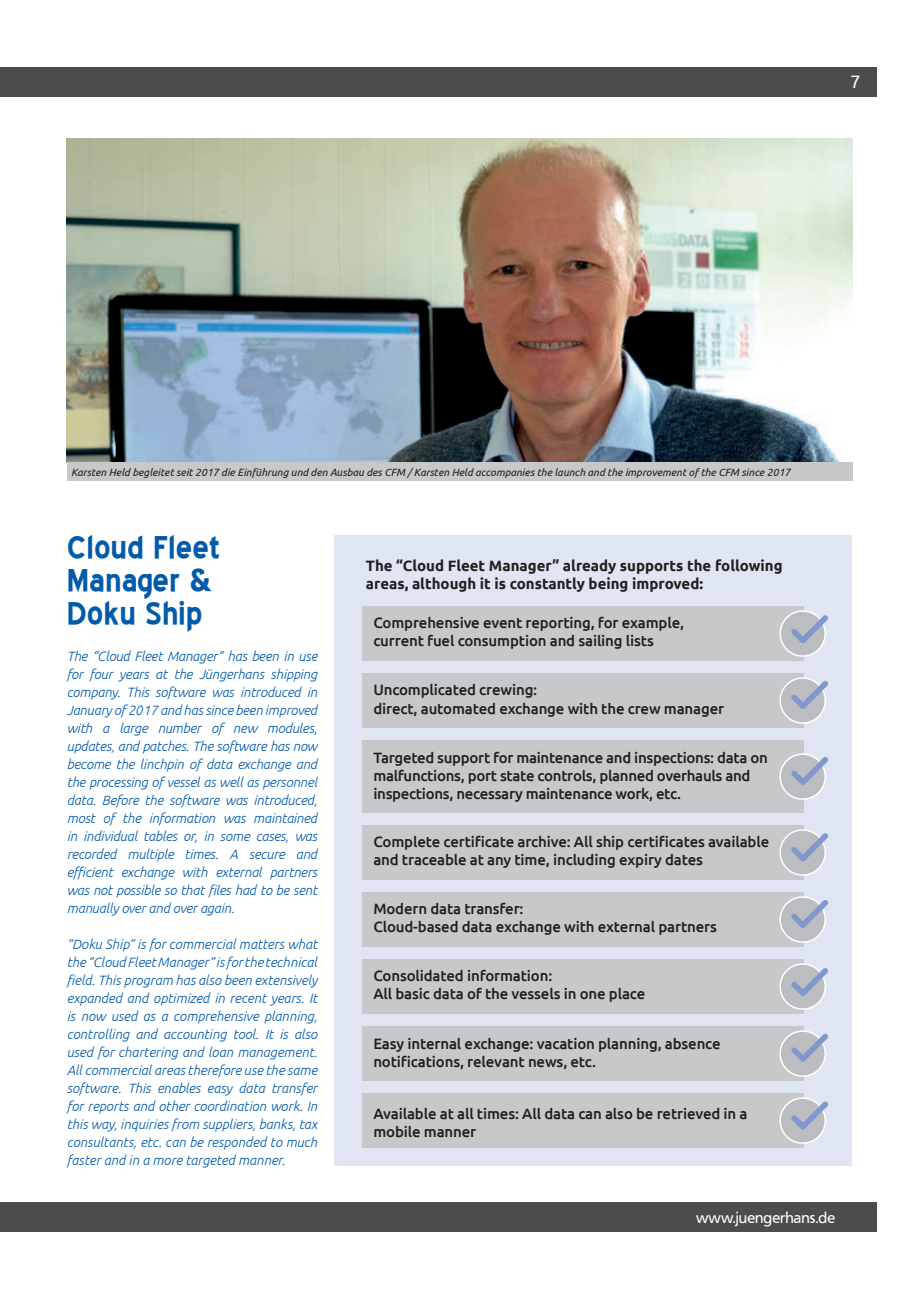
<style>
.page{position:relative;width:919px;height:1289px;background:#fff}
.page>*{position:absolute;margin:0;border:0;box-sizing:border-box;transform-origin:0 0}
.t1{font:700 39px/33px "Blue Highway";color:#015aaa}
.t2{font:18px "Ubuntu";color:#fff}
.t3{font:500 15px/18px "Ubuntu";letter-spacing:-.01em;color:#231f20}
.t4{font:700 15px/18px "Ubuntu";color:#231f20}
.t5{font:15px "Frutiger VR";color:#fff}
.t6{font:italic 300 13.5px/18px "Ubuntu";letter-spacing:-.01em;color:#015aaa;text-align:justify}
.t7{font:italic 10.5px "Ubuntu";color:#231f20}
</style>
<div class="page">
<div style="left:0;top:1202px;width:13px;height:30px;background:#4b4c4d"></div>
<div style="left:13px;top:1202px;width:863px;height:30px;background:#4b4c4d"></div>
<div style="left:334px;top:535px;width:518px;height:630px;background:#e0e5f3"></div>
<div style="left:0;top:67px;width:13px;height:30px;background:#4b4c4d"></div>
<div style="left:13px;top:67px;width:863px;height:30px;background:#4b4c4d"></div>
<div style="left:362px;top:606px;width:441px;height:55px;background:#c7c8ca"></div>
<div style="left:780px;top:611px;width:45px;height:45px;background:#bcbdc0;border-radius:50%"></div>
<div style="left:779px;top:610px;width:46px;height:46px;border:2px solid #fff;border-radius:50%"></div>
<div style="left:362px;top:825px;width:441px;height:55px;background:#c7c8ca"></div>
<div style="left:780px;top:830px;width:45px;height:45px;background:#bcbdc0;border-radius:50%"></div>
<div style="left:779px;top:829px;width:46px;height:46px;border:2px solid #fff;border-radius:50%"></div>
<div style="left:362px;top:673px;width:441px;height:55px;background:#c7c8ca"></div>
<div style="left:780px;top:678px;width:45px;height:45px;background:#bcbdc0;border-radius:50%"></div>
<div style="left:779px;top:677px;width:46px;height:46px;border:2px solid #fff;border-radius:50%"></div>
<div style="left:362px;top:892px;width:441px;height:55px;background:#c7c8ca"></div>
<div style="left:780px;top:897px;width:45px;height:45px;background:#bcbdc0;border-radius:50%"></div>
<div style="left:779px;top:896px;width:46px;height:46px;border:2px solid #fff;border-radius:50%"></div>
<div style="left:362px;top:959px;width:441px;height:55px;background:#c7c8ca"></div>
<div style="left:780px;top:964px;width:45px;height:45px;background:#bcbdc0;border-radius:50%"></div>
<div style="left:779px;top:963px;width:46px;height:46px;border:2px solid #fff;border-radius:50%"></div>
<div style="left:362px;top:1026px;width:441px;height:55px;background:#c7c8ca"></div>
<div style="left:780px;top:1031px;width:45px;height:45px;background:#bcbdc0;border-radius:50%"></div>
<div style="left:779px;top:1030px;width:46px;height:46px;border:2px solid #fff;border-radius:50%"></div>
<div style="left:362px;top:1093px;width:441px;height:55px;background:#c7c8ca"></div>
<div style="left:780px;top:1098px;width:45px;height:45px;background:#bcbdc0;border-radius:50%"></div>
<div style="left:779px;top:1097px;width:46px;height:46px;border:2px solid #fff;border-radius:50%"></div>
<div style="left:362px;top:740px;width:441px;height:73px;background:#c7c8ca"></div>
<div style="left:780px;top:754px;width:45px;height:45px;background:#bcbdc0;border-radius:50%"></div>
<div style="left:779px;top:753px;width:46px;height:47px;border:2px solid #fff;border-radius:50%"></div>
<svg style="left:791px;top:615px;width:37px;height:28px"></svg>
<svg style="left:791px;top:681px;width:37px;height:28px"></svg>
<svg style="left:791px;top:757px;width:37px;height:28px"></svg>
<svg style="left:791px;top:833px;width:37px;height:28px"></svg>
<svg style="left:791px;top:900px;width:37px;height:28px"></svg>
<svg style="left:791px;top:968px;width:37px;height:28px"></svg>
<svg style="left:791px;top:1033px;width:37px;height:28px"></svg>
<svg style="left:791px;top:1101px;width:37px;height:28px"></svg>
<img style="left:67px;top:139px;width:785px;height:324px">
<div style="left:67px;top:463px;width:785px;height:18px;background:#c7c8ca"></div>
<h2 class="t2" style="left:850px;top:69px;width:12px">7</h2>
<p class="t7" style="left:71px;top:466px;width:721px">Karsten Held begleitet seit 2017 die Einführung und den Ausbau des CFM / Karsten Held accompanies the launch and the improvement of the CFM since 2017</p>
<h1 class="t1" style="left:67px;top:530px;width:155px">Cloud Fleet<br>Manager &amp;<br>Doku Ship</h1>
<p class="t6" style="left:67px;top:647px;width:252px">The “Cloud Fleet Manager” has been in use for four years at the Jüngerhans shipping company. This software was introduced in January of 2017 and has since been improved with a large number of new modules, updates, and patches. The software has now become the linchpin of data exchange and the processing of vessel as well as personnel data. Before the software was introduced, most of the information was maintained in individual tables or, in some cases, was recorded multiple times. A secure and efficient exchange with external partners was not possible so that files had to be sent manually over and over again.</p>
<p class="t6" style="left:67px;top:935px;width:252px">“Doku Ship” is for commercial matters what the “Cloud Fleet Manager” is for the technical field. This program has also been extensively expanded and optimized in recent years. It is now used as a comprehensive planning, controlling and accounting tool. It is also used for chartering and loan management.<br>All commercial areas therefore use the same software. This enables easy data transfer for reports and other coordination work. In this way, inquiries from suppliers, banks, tax consultants, etc. can be responded to much faster and in a more targeted manner.</p>
<p class="t4" style="left:366px;top:556px;width:418px">The “Cloud Fleet Manager” already supports the following areas, although it is constantly being improved:</p>
<p class="t3" style="left:373px;top:613px;width:312px">Comprehensive event reporting, for example, current fuel consumption and sailing lists</p>
<p class="t3" style="left:373px;top:680px;width:352px">Uncomplicated crewing:<br>direct, automated exchange with the crew manager</p>
<p class="t3" style="left:373px;top:747px;width:396px">Targeted support for maintenance and inspections: data on malfunctions, port state controls, planned overhauls and inspections, necessary maintenance work, etc.</p>
<p class="t3" style="left:373px;top:832px;width:397px">Complete certificate archive: All ship certificates available and traceable at any time, including expiry dates</p>
<p class="t3" style="left:373px;top:899px;width:345px">Modern data transfer:<br>Cloud-based data exchange with external partners</p>
<p class="t3" style="left:373px;top:966px;width:273px">Consolidated information:<br>All basic data of the vessels in one place</p>
<p class="t3" style="left:373px;top:1033px;width:349px">Easy internal exchange: vacation planning, absence notifications, relevant news, etc.</p>
<p class="t3" style="left:373px;top:1103px;width:376px">Available at all times: All data can also be retrieved in a mobile manner</p>
<p class="t5" style="left:696px;top:1208px;width:140px">www.juengerhans.de</p>
</div>
